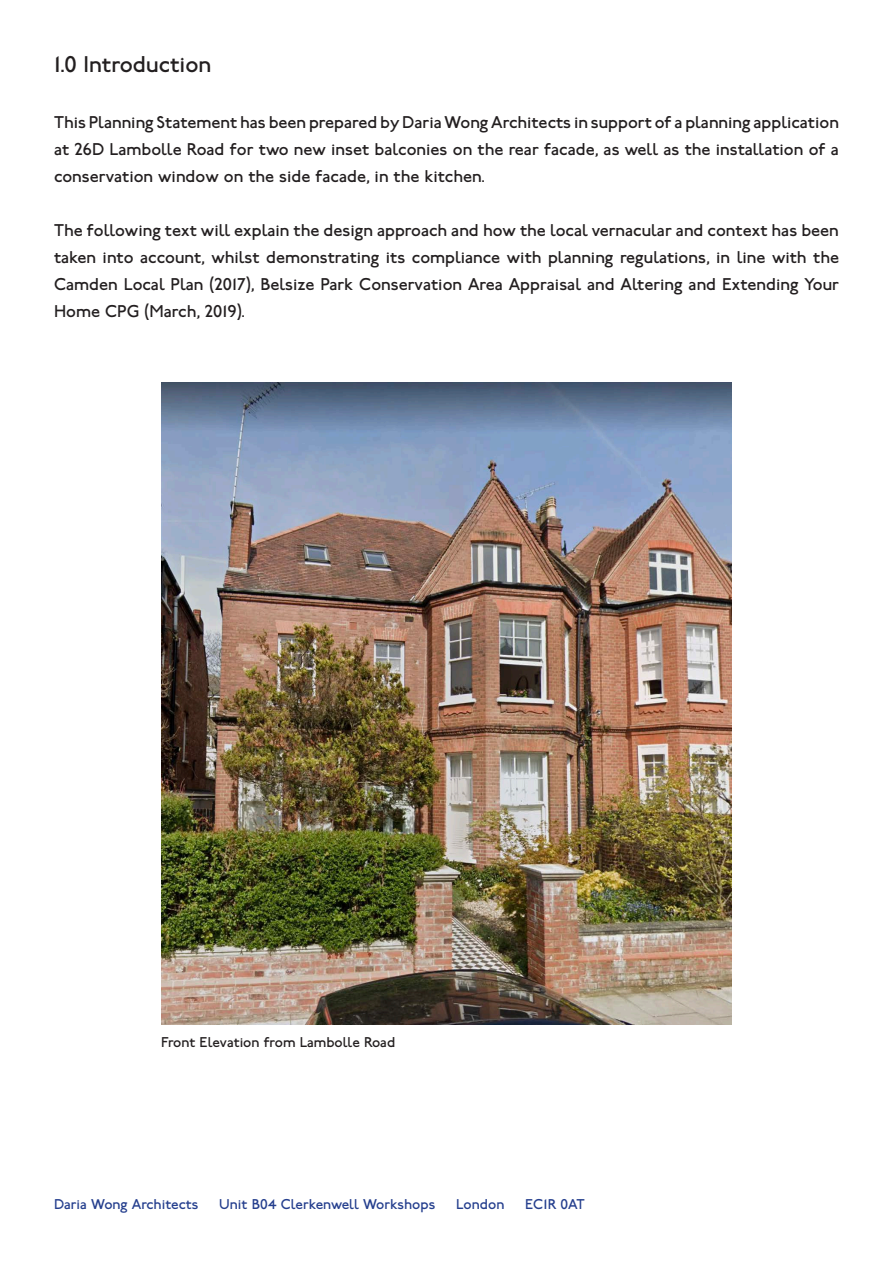
<style>
.page{position:relative;width:893px;height:1263px;background:#fff}
.page>*{position:absolute;margin:0;border:0;box-sizing:border-box;transform-origin:0 0}
.t1{font:24px "P22 Underground";color:#231f20}
.t2{font:18px/27px "P22 Underground";color:#231f20;text-align:justify}
.t3{font:15px "P22 Underground";color:#253f8e}
.t4{font:15px "P22 Underground";color:#231f20}
</style>
<div class="page">
<img style="left:161px;top:383px;width:571px;height:642px">
<p class="t1" style="left:54px;top:50px;width:159px">1.0 Introduction</p>
<p class="t2" style="left:54px;top:108px;width:786px">This Planning Statement has been prepared by Daria Wong Architects in support of a planning application at 26D Lambolle Road for two new inset balconies on the rear facade, as well as the installation of a conservation window on the side facade, in the kitchen.</p>
<p class="t2" style="left:54px;top:216px;width:786px">The following text will explain the design approach and how the local vernacular and context has been taken into account, whilst demonstrating its compliance with planning regulations, in line with the Camden Local Plan (2017), Belsize Park Conservation Area Appraisal and Altering and Extending Your Home CPG (March, 2019).</p>
<p class="t4" style="left:161px;top:1034px;width:236px">Front Elevation from Lambolle Road</p>
<p class="t3" style="left:54px;top:1195px;width:146px">Daria Wong Architects</p>
<p class="t3" style="left:219px;top:1195px;width:218px">Unit B04 Clerkenwell Workshops</p>
<p class="t3" style="left:456px;top:1195px;width:50px">London</p>
<p class="t3" style="left:525px;top:1195px;width:61px">EC1R 0AT</p>
</div>
